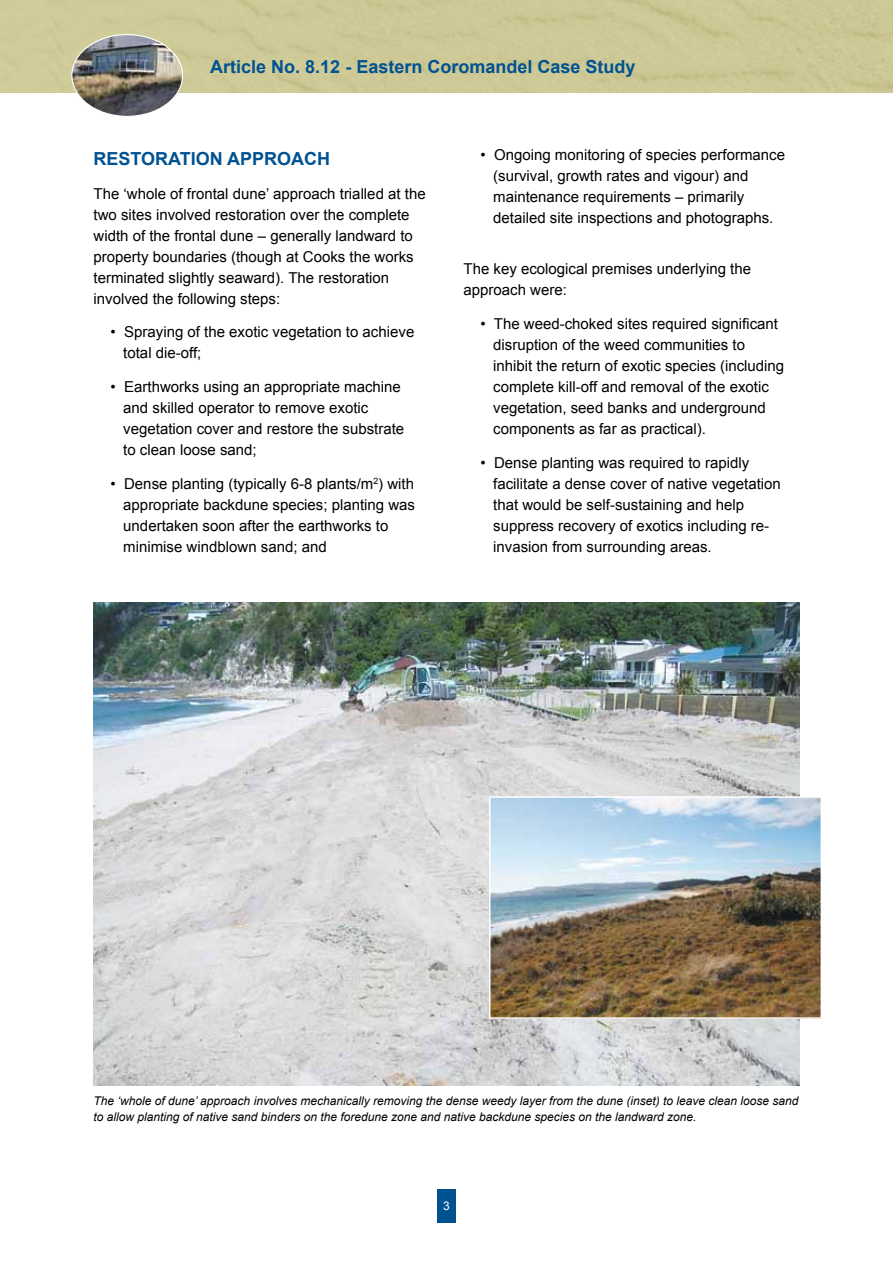
<style>
.page{position:relative;width:893px;height:1263px;background:#fff}
.page>*{position:absolute;margin:0;border:0;box-sizing:border-box;transform-origin:0 0}
.t1{font:700 18px "Arial";color:#005291}
.t2{font:15px/21px "Arial";color:#000}
.t3{font:italic 12px/16.5px "Arial";color:#000}
.t4{font:12px "Arial";color:#fff}
</style>
<div class="page">
<div style="left:437px;top:1189px;width:19px;height:33px;background:#005291"></div>
<img style="left:72px;top:35px;width:111px;height:80px">
<img style="left:94px;top:602px;width:706px;height:483px">
<img style="left:492px;top:799px;width:327px;height:217px">
<div style="left:489px;top:796px;width:333px;height:223px;border:2px solid #fff"></div>
<p class="t1" style="left:210px;top:54px;width:427px">Article No. 8.12 - Eastern Coromandel Case Study</p>
<p class="t1" style="left:94px;top:146px;width:238px">RESTORATION APPROACH</p>
<p class="t2" style="left:94px;top:183px;width:334px">The ‘whole of frontal dune’ approach trialled at the two sites involved restoration over the complete width of the frontal dune – generally landward to property boundaries (though at Cooks the works terminated slightly seaward). The restoration involved the following steps:</p>
<p class="t2" style="left:123px;top:321px;width:292px;text-indent:-13px">• Spraying of the exotic vegetation to achieve total die-off;</p>
<p class="t2" style="left:123px;top:376px;width:282px;text-indent:-13px">• Earthworks using an appropriate machine and skilled operator to remove exotic vegetation cover and restore the substrate to clean loose sand;</p>
<p class="t2" style="left:123px;top:473px;width:293px;text-indent:-13px">• Dense planting (typically 6-8 plants/m<sup>2</sup>) with appropriate backdune species; planting was undertaken soon after the earthworks to minimise windblown sand; and</p>
<p class="t2" style="left:493px;top:144px;width:293px;text-indent:-13px">• Ongoing monitoring of species performance (survival, growth rates and vigour) and maintenance requirements – primarily detailed site inspections and photographs.</p>
<p class="t2" style="left:463px;top:258px;width:289px">The key ecological premises underlying the approach were:</p>
<p class="t2" style="left:493px;top:313px;width:292px;text-indent:-13px">• The weed-choked sites required significant disruption of the weed communities to inhibit the return of exotic species (including complete kill-off and removal of the exotic vegetation, seed banks and underground components as far as practical).</p>
<p class="t2" style="left:493px;top:452px;width:289px;text-indent:-13px">• Dense planting was required to rapidly facilitate a dense cover of native vegetation that would be self-sustaining and help suppress recovery of exotics including re&shy;invasion from surrounding areas.</p>
<p class="t3" style="left:94px;top:1093px;width:706px">The ‘whole of dune’ approach involves mechanically removing the dense weedy layer from the dune (inset) to leave clean loose sand to allow planting of native sand binders on the foredune zone and native backdune species on the landward zone.</p>
<p class="t4" style="left:443px;top:1197px;width:8px">3</p>
</div>
